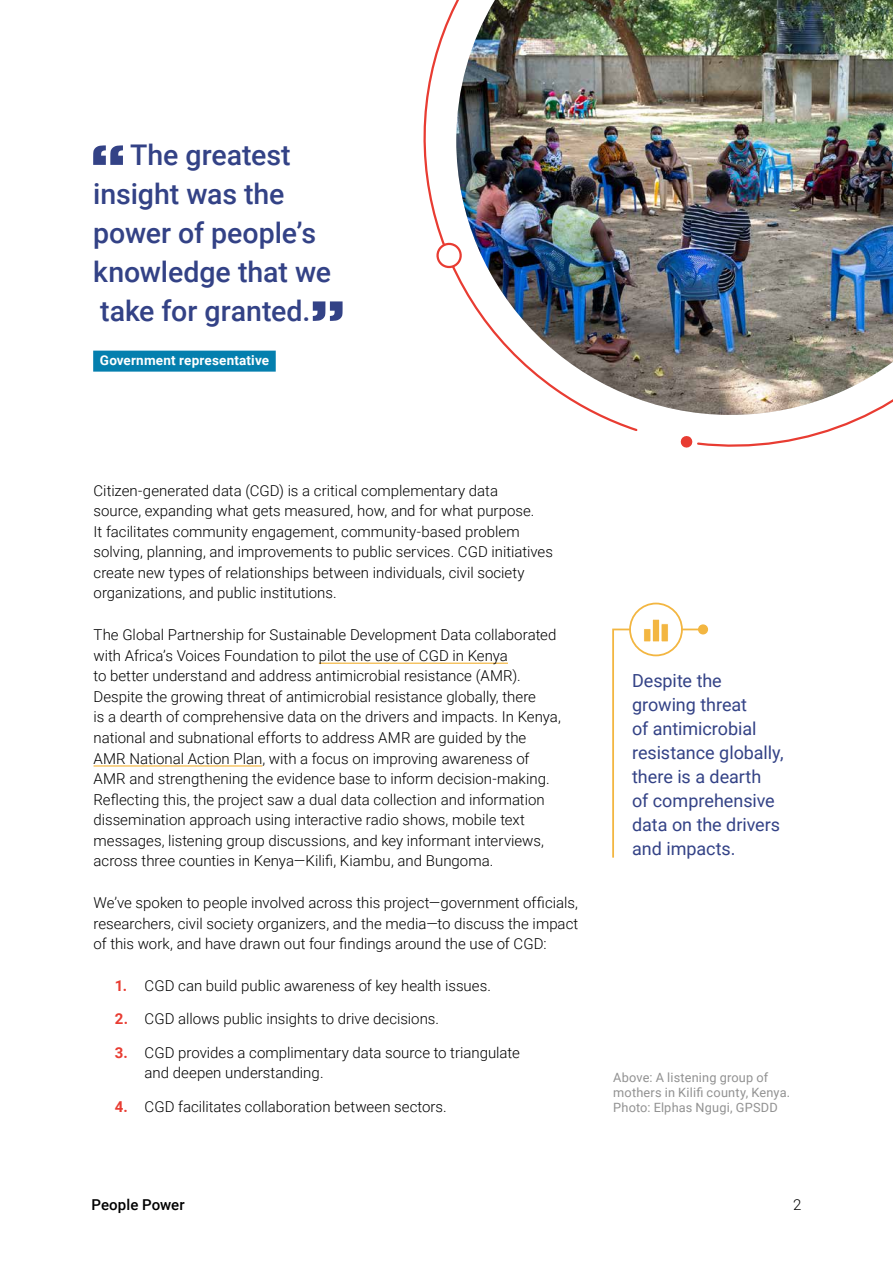
<style>
.page{position:relative;width:893px;height:1263px;background:#fff}
.page>*{position:absolute;margin:0;border:0;box-sizing:border-box;transform-origin:0 0}
.t1{font:500 28.5px/39px "Roboto";letter-spacing:-.005em;color:#334286}
.t2{font:18px/24px "Roboto";letter-spacing:-.005em;color:#334286}
.t3{font:300 15px/20.5px "Roboto";color:#000}
.t4{font:500 15px "Roboto";letter-spacing:.005em;color:#000}
.t5{font:700 13.5px "Roboto";letter-spacing:.01em;color:#fff}
.t6{font:12.75px/15.3px "Roboto";letter-spacing:.015em;color:#929292}
.s1{font-weight:700;color:#e83c32}
</style>
<div class="page">
<hr style="left:319px;top:663px;width:189px;height:1px;background:#f3b641">
<hr style="left:94px;top:765px;width:168px;height:1px;background:#f3b641">
<svg style="left:612px;top:628px;width:94px;height:230px"></svg>
<div style="left:630px;top:603px;width:52px;height:52px;background:#fff;border-radius:50%"></div>
<div style="left:629px;top:603px;width:54px;height:53px;border:2px solid #f3b641;border-radius:50%"></div>
<div style="left:699px;top:625px;width:8px;height:9px;background:#f3b641;border-radius:50%"></div>
<div style="left:698px;top:624px;width:10px;height:10px;border:2px solid #f3b641;border-radius:50%"></div>
<div style="left:643px;top:628px;width:8px;height:14px;background:#f3b641;border:1px solid #fff"></div>
<div style="left:652px;top:619px;width:8px;height:23px;background:#f3b641;border:1px solid #fff"></div>
<div style="left:661px;top:623px;width:8px;height:19px;background:#f3b641;border:1px solid #fff"></div>
<div style="left:93px;top:351px;width:183px;height:21px;background:#047fae"></div>
<svg style="left:93px;top:145px;width:30px;height:20px"></svg>
<svg style="left:313px;top:301px;width:30px;height:20px"></svg>
<svg style="left:423px;top:1px;width:446px;height:446px"></svg>
<svg style="left:433px;top:242px;width:23px;height:30px"></svg>
<svg style="left:680px;top:435px;width:13px;height:13px"></svg>
<img style="left:456px;top:0;width:437px;height:415px">
<h1 class="t1" style="left:93px;top:134px;width:239px;text-indent:37px">The greatest insight was the power of people’s knowledge that we take for granted.</h1>
<p class="t5" style="left:100px;top:351px;width:171px">Government representative</p>
<p class="t3" style="left:94px;top:479px;width:461px">Citizen-generated data (CGD) is a critical complementary data<br>source, expanding what gets measured, how, and for what purpose.<br>It facilitates community engagement, community-based problem solving, planning, and improvements to public services. CGD initiatives create new types of relationships between individuals, civil society organizations, and public institutions.</p>
<p class="t3" style="left:94px;top:624px;width:469px">The Global Partnership for Sustainable Development Data collaborated with Africa’s Voices Foundation to pilot the use of CGD in Kenya<br>to better understand and address antimicrobial resistance (AMR).<br>Despite the growing threat of antimicrobial resistance globally, there<br>is a dearth of comprehensive data on the drivers and impacts. In Kenya, national and subnational efforts to address AMR are guided by the AMR National Action Plan, with a focus on improving awareness of AMR and strengthening the evidence base to inform decision-making.<br>Reflecting this, the project saw a dual data collection and information dissemination approach using interactive radio shows, mobile text messages, listening group discussions, and key informant interviews, across three counties in Kenya—Kilifi, Kiambu, and Bungoma.</p>
<p class="t3" style="left:94px;top:892px;width:486px;text-align:justify">We’ve spoken to people involved across this project—government officials, researchers, civil society organizers, and the media—to discuss the impact of this work, and have drawn out four findings around the use of CGD:</p>
<p class="t3" style="left:115px;top:975px;width:378px"><span class="s1">1.</span> CGD can build public awareness of key health issues.</p>
<p class="t3" style="left:115px;top:1008px;width:326px"><span class="s1">2.</span> CGD allows public insights to drive decisions.</p>
<p class="t3" style="left:145px;top:1041px;width:377px;text-indent:-30px"><span class="s1">3.</span> CGD provides a complimentary data source to triangulate and deepen understanding.</p>
<p class="t3" style="left:115px;top:1095px;width:334px"><span class="s1">4.</span> CGD facilitates collaboration between sectors.</p>
<p class="t2" style="left:632px;top:668px;width:153px">Despite the growing threat<br>of antimicrobial resistance globally, there is a dearth<br>of comprehensive data on the drivers and impacts.</p>
<p class="t6" style="left:613px;top:1069px;width:178px">Above: A listening group of mothers in Kilifi county, Kenya.<br>Photo: Elphas Ngugi, GPSDD</p>
<p class="t4" style="left:91px;top:1194px;width:95px">People Power</p>
<p class="t3" style="left:793px;top:1194px;width:10px">2</p>
</div>
